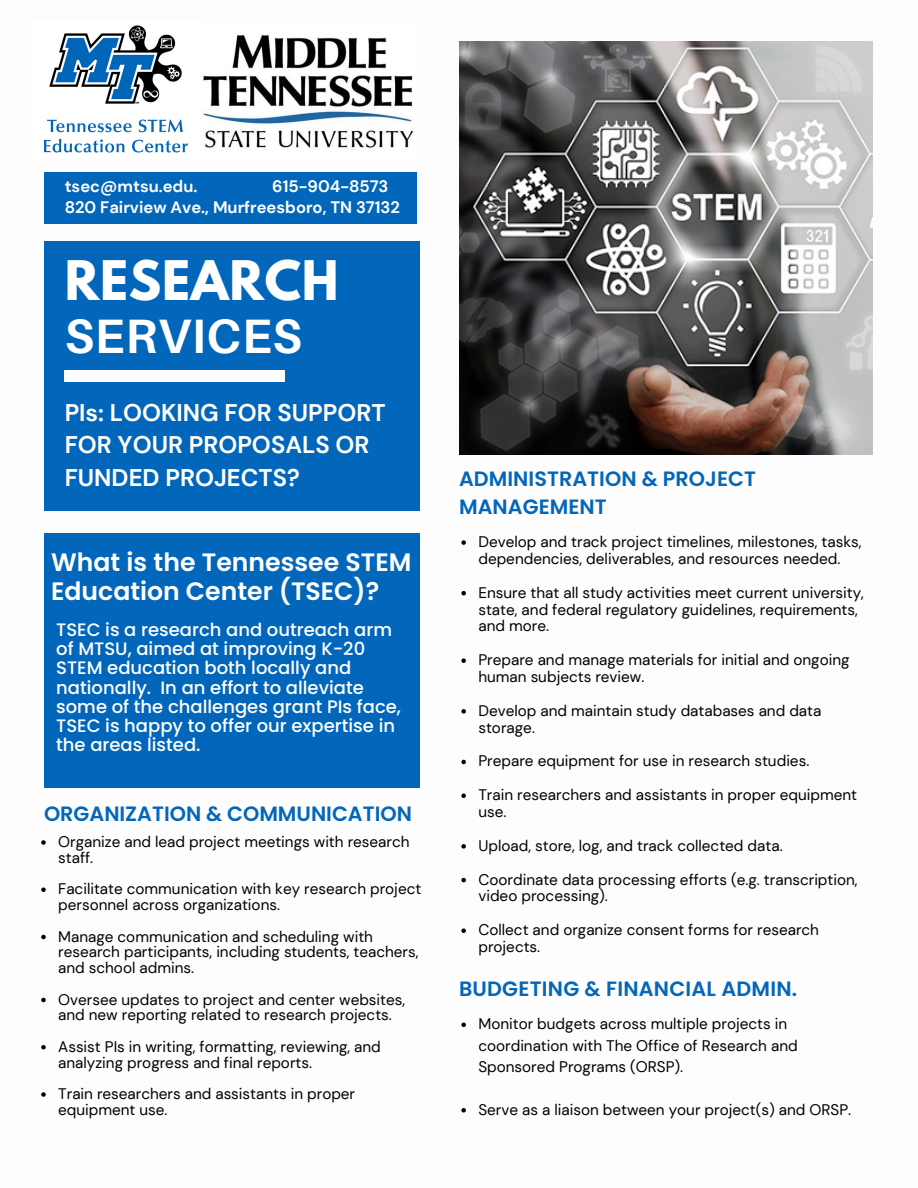
<style>
.page{position:relative;width:918px;height:1188px;background:#fff}
.page>*{position:absolute;margin:0;border:0;box-sizing:border-box;transform-origin:0 0}
.t1{font:700 48.3px "League Spartan";letter-spacing:.015em;color:#fff}
.t2{font:700 48.3px "Aileron";letter-spacing:.015em;color:#fff}
.t3{font:600 25.2px/29.2px "Poppins";color:#fff}
.t4{font:700 24px/32.7px "DM Sans";color:#fff}
.t5{font:600 20.7px/28.2px "Poppins";color:#0266bb}
.t6{font:500 18px/19.2px "Poppins";color:#fff}
.t7{font:700 16.5px/21.3px "DM Sans";color:#fff}
.t8{font:15.3px/16.8px "DM Sans";color:#000}
</style>
<div class="page">
<div style="left:44px;top:241px;width:376px;height:270px;background:#0266bb"></div>
<div style="left:65px;top:370px;width:220px;height:11px;background:#fff"></div>
<div style="left:44px;top:172px;width:372px;height:52px;background:#0266bb"></div>
<img style="left:43px;top:25px;width:145px;height:128px">
<img style="left:459px;top:42px;width:414px;height:413px">
<div style="left:44px;top:533px;width:376px;height:255px;background:#0266bb"></div>
<svg style="left:461px;top:1023px;width:5px;height:4px"></svg>
<svg style="left:461px;top:1108px;width:5px;height:5px"></svg>
<svg style="left:461px;top:540px;width:5px;height:5px"></svg>
<svg style="left:461px;top:591px;width:5px;height:4px"></svg>
<svg style="left:461px;top:658px;width:5px;height:5px"></svg>
<svg style="left:461px;top:709px;width:5px;height:5px"></svg>
<svg style="left:461px;top:760px;width:5px;height:4px"></svg>
<svg style="left:461px;top:793px;width:5px;height:5px"></svg>
<svg style="left:461px;top:844px;width:5px;height:5px"></svg>
<svg style="left:461px;top:878px;width:5px;height:4px"></svg>
<svg style="left:461px;top:928px;width:5px;height:5px"></svg>
<svg style="left:41px;top:840px;width:5px;height:5px"></svg>
<svg style="left:41px;top:888px;width:5px;height:4px"></svg>
<svg style="left:41px;top:935px;width:5px;height:4px"></svg>
<svg style="left:41px;top:998px;width:5px;height:4px"></svg>
<svg style="left:41px;top:1045px;width:5px;height:5px"></svg>
<svg style="left:41px;top:1092px;width:5px;height:5px"></svg>
<img style="left:203px;top:35px;width:211px;height:113px">
<p class="t7" style="left:65px;top:176px;width:134px">tsec@mtsu.edu.</p>
<p class="t7" style="left:65px;top:176px;width:337px;text-indent:208px">615-904-8573<br>820 Fairview Ave., Murfreesboro, TN 37132</p>
<h1 class="t1" style="left:65px;top:256px;width:276px">RESEARCH</h1>
<h1 class="t2" style="left:65px;top:307px;width:239px">SERVICES</h1>
<h3 class="t4" style="left:65px;top:396px;width:322px">PIs: LOOKING FOR SUPPORT<br>FOR YOUR PROPOSALS OR<br>FUNDED PROJECTS?</h3>
<h2 class="t3" style="left:51px;top:547px;width:362px">What is the Tennessee STEM<br>Education Center (TSEC)?</h2>
<p class="t6" style="left:56px;top:620px;width:346px">TSEC is a research and outreach arm of MTSU, aimed at improving K-20<br>STEM education both locally and nationally. In an effort to alleviate some of the challenges grant PIs face,<br>TSEC is happy to offer our expertise in the areas listed.</p>
<h3 class="t5" style="left:44px;top:800px;width:369px">ORGANIZATION &amp; COMMUNICATION</h3>
<p class="t8" style="left:58px;top:834px;width:353px;line-height:15.8px">Organize and lead project meetings with research staff.</p>
<p class="t8" style="left:58px;top:881px;width:365px;line-height:15.8px">Facilitate communication with key research project personnel across organizations.</p>
<p class="t8" style="left:58px;top:928px;width:362px;line-height:15.8px">Manage communication and scheduling with research participants, including students, teachers, and school admins.</p>
<p class="t8" style="left:58px;top:991px;width:348px;line-height:15.8px">Oversee updates to project and center websites, and new reporting related to research projects.</p>
<p class="t8" style="left:58px;top:1039px;width:324px;line-height:15.8px">Assist PIs in writing, formatting, reviewing, and analyzing progress and final reports.</p>
<p class="t8" style="left:58px;top:1086px;width:298px;line-height:15.8px">Train researchers and assistants in proper equipment use.</p>
<h3 class="t5" style="left:459px;top:464px;width:299px">ADMINISTRATION &amp; PROJECT<br>MANAGEMENT</h3>
<p class="t8" style="left:478px;top:533px;width:385px">Develop and track project timelines, milestones, tasks, dependencies, deliverables, and resources needed.</p>
<p class="t8" style="left:478px;top:584px;width:387px">Ensure that all study activities meet current university, state, and federal regulatory guidelines, requirements, and more.</p>
<p class="t8" style="left:478px;top:652px;width:373px">Prepare and manage materials for initial and ongoing human subjects review.</p>
<p class="t8" style="left:478px;top:702px;width:345px">Develop and maintain study databases and data storage.</p>
<p class="t8" style="left:478px;top:753px;width:332px">Prepare equipment for use in research studies.</p>
<p class="t8" style="left:478px;top:787px;width:380px">Train researchers and assistants in proper equipment use.</p>
<p class="t8" style="left:478px;top:837px;width:306px">Upload, store, log, and track collected data.</p>
<p class="t8" style="left:478px;top:871px;width:381px">Coordinate data processing efforts (e.g. transcription, video processing).</p>
<p class="t8" style="left:478px;top:922px;width:342px">Collect and organize consent forms for research projects.</p>
<h3 class="t5" style="left:459px;top:974px;width:340px">BUDGETING &amp; FINANCIAL ADMIN.</h3>
<p class="t8" style="left:478px;top:1013px;width:321px;line-height:21.3px">Monitor budgets across multiple projects in coordination with The Office of Research and<br>Sponsored Programs (ORSP).</p>
<p class="t8" style="left:478px;top:1101px;width:374px">Serve as a liaison between your project(s) and ORSP.</p>
</div>
